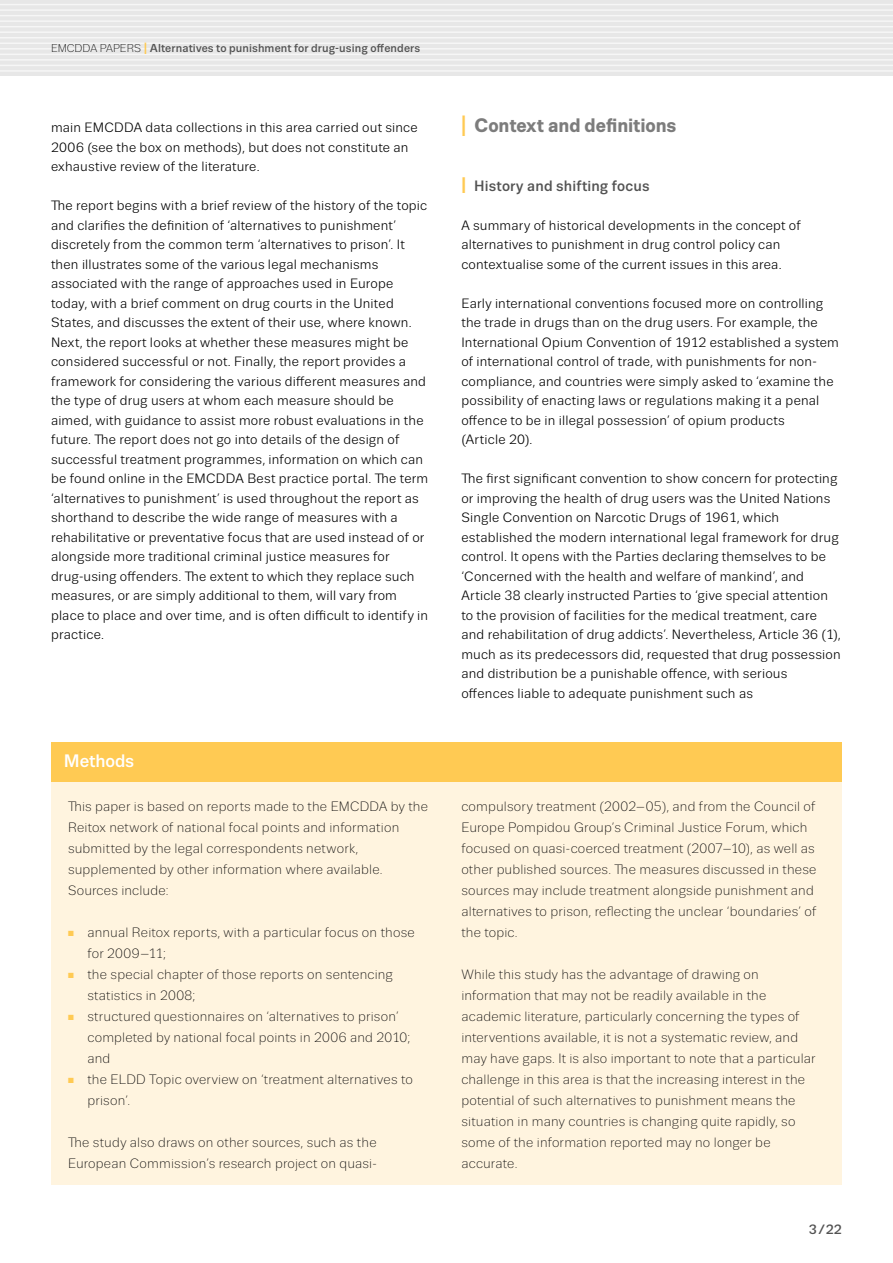
<style>
.page{position:relative;width:893px;height:1263px;background:#fff}
.page>*{position:absolute;margin:0;border:0;box-sizing:border-box;transform-origin:0 0}
.I_Headline{font:700 19.5px "Trivia Sans";letter-spacing:-.005em;color:#7c7c7c}
.BOX_Heading{font:500 18px "Trivia Sans";letter-spacing:-.005em;color:#fff}
.II_Headline{font:500 15px "Trivia Sans";letter-spacing:.015em;color:#535353}
.TEXT_Regular_9_13{font:13.5px/19.5px "Trivia Sans";letter-spacing:.015em;color:#000}
.BOX_Text{font:300 13.5px/21px "Trivia Sans";letter-spacing:.015em;color:#000}
.t1{font:500 13.5px "Trivia Sans";color:#535353}
.t2{font:500 11.55px "Trivia Sans";letter-spacing:.01em;color:#535353}
.s1{font-weight:300;font-size:11.25px;color:#000}
.s2{font-size:16.2px;color:#ffca53}
.s3{color:#ffca53}
.s4{font-size:29.25px;color:#ffca53}
.s5{font-weight:700;font-size:22.5px;color:#ffca53}
</style>
<div class="page">
<div style="left:0;top:0;width:893px;height:76px;background:#e7e7e7"></div>
<hr style="left:0;top:4px;width:893px;height:1px;background:#f6f6f6">
<hr style="left:0;top:9px;width:893px;height:2px;background:#f6f6f6">
<hr style="left:0;top:15px;width:893px;height:1px;background:#f6f6f6">
<hr style="left:0;top:20px;width:893px;height:2px;background:#f6f6f6">
<hr style="left:0;top:26px;width:893px;height:1px;background:#f6f6f6">
<hr style="left:0;top:31px;width:893px;height:2px;background:#f6f6f6">
<hr style="left:0;top:37px;width:893px;height:1px;background:#f6f6f6">
<hr style="left:0;top:43px;width:893px;height:1px;background:#f6f6f6">
<hr style="left:0;top:48px;width:893px;height:2px;background:#f6f6f6">
<hr style="left:0;top:54px;width:893px;height:1px;background:#f6f6f6">
<hr style="left:0;top:59px;width:893px;height:2px;background:#f6f6f6">
<hr style="left:0;top:65px;width:893px;height:1px;background:#f6f6f6">
<hr style="left:0;top:70px;width:893px;height:2px;background:#f6f6f6">
<div style="left:51px;top:781px;width:791px;height:404px;background:#fff4df"></div>
<div style="left:51px;top:742px;width:791px;height:39px;background:#ffca53"></div>
<p class="t2" style="left:51px;top:42px;width:371px"><span class="s1">EMCDDA PAPERS</span> <span class="s2">I</span> Alternatives to punishment for drug-using offenders</p>
<p class="TEXT_Regular_9_13" style="left:51px;top:118px;width:368px">main EMCDDA data collections in this area carried out since<br>2006 (see the box on methods), but does not constitute an exhaustive review of the literature.</p>
<p class="TEXT_Regular_9_13" style="left:51px;top:196px;width:379px">Th e report begins with a brief review of the history of the topic and clarifies the definition of ‘alternatives to punishment’ discretely from the common term ‘alternatives to prison’. It then illustrates some of the various legal mechanisms associated with the range of approaches used in Europe today, with a brief comment on drug courts in the United States, and discusses the extent of their use, where known.<br>Next, the report looks at whether these measures might be considered successful or not. Finally, the report provides a framework for considering the various different measures and the type of drug users at whom each measure should be aimed, with guidance to assist more robust evaluations in the future. The report does not go into details of the design of successful treatment programmes, information on which can be found online in the EMCDDA Best practice portal. The term ‘alternatives to punishment’ is used throughout the report as shorthand to describe the wide range of measures with a rehabilitative or preventative focus that are used instead of or alongside more traditional criminal justice measures for drug-using offenders. The extent to which they replace such measures, or are simply additional to them, will vary from place to place and over time, and is often difficult to identify in practice.</p>
<p class="BOX_Heading" style="left:64px;top:751px;width:72px">Methods</p>
<p class="BOX_Text" style="left:68px;top:796px;width:362px">This paper is based on reports made to the EMCDDA by the Reitox network of national focal points and information submitted by the legal correspondents network, supplemented by other information where available.<br>Sources include:</p>
<p class="BOX_Text" style="left:87px;top:922px;width:329px;text-indent:-19px"><span class="s3">■</span> annual Reitox reports, with a particular focus on those for 2009–11;</p>
<p class="BOX_Text" style="left:87px;top:964px;width:307px;text-indent:-19px"><span class="s3">■</span> the special chapter of those reports on sentencing statistics in 2008;</p>
<p class="BOX_Text" style="left:87px;top:1006px;width:324px;text-indent:-19px"><span class="s3">■</span> structured questionnaires on ‘alternatives to prison’ completed by national focal points in 2006 and 2010; and</p>
<p class="BOX_Text" style="left:87px;top:1069px;width:327px;text-indent:-19px"><span class="s3">■</span> the ELDD Topic overview on ‘treatment alternatives to prison’.</p>
<p class="BOX_Text" style="left:68px;top:1132px;width:310px">The study also draws on other sources, such as the<br>European Commission’s research project on quasi-</p>
<p class="I_Headline" style="left:461px;top:115px;width:216px"><span class="s4">I</span> Context and definitions</p>
<p class="II_Headline" style="left:461px;top:177px;width:190px"><span class="s5">I</span> History and shifting focus</p>
<p class="TEXT_Regular_9_13" style="left:461px;top:215px;width:341px">A summary of historical developments in the concept of alternatives to punishment in drug control policy can contextualise some of the current issues in this area.</p>
<p class="TEXT_Regular_9_13" style="left:461px;top:293px;width:379px">Early international conventions focused more on controlling the trade in drugs than on the drug users. For example, the International Opium Convention of 1912 established a system of international control of trade, with punishments for non&shy;compliance, and countries were simply asked to ‘examine the possibility of enacting laws or regulations making it a penal offence to be in illegal possession’ of opium products<br>(Article 20).</p>
<p class="TEXT_Regular_9_13" style="left:461px;top:469px;width:381px">The first significant convention to show concern for protecting or improving the health of drug users was the United Nations Single Convention on Narcotic Drugs of 1961, which established the modern international legal framework for drug control. It opens with the Parties declaring themselves to be ‘Concerned with the health and welfare of mankind’, and Article 38 clearly instructed Parties to ‘give special attention to the provision of facilities for the medical treatment, care and rehabilitation of drug addicts’. Nevertheless, Article 36 (1), much as its predecessors did, requested that drug possession and distribution be a punishable offence, with serious offences liable to adequate punishment such as</p>
<p class="BOX_Text" style="left:461px;top:796px;width:357px">compulsory treatment (2002–05), and from the Council of Europe Pompidou Group’s Criminal Justice Forum, which focused on quasi-coerced treatment (2007–10), as well as other published sources. The measures discussed in these sources may include treatment alongside punishment and alternatives to prison, reflecting the unclear ‘boundaries’ of the topic.</p>
<p class="BOX_Text" style="left:461px;top:964px;width:356px">While this study has the advantage of drawing on information that may not be readily available in the academic literature, particularly concerning the types of interventions available, it is not a systematic review, and may have gaps. It is also important to note that a particular challenge in this area is that the increasing interest in the potential of such alternatives to punishment means the situation in many countries is changing quite rapidly, so some of the information reported may no longer be accurate.</p>
<p class="t1" style="left:809px;top:1222px;width:35px">3/22</p>
</div>
